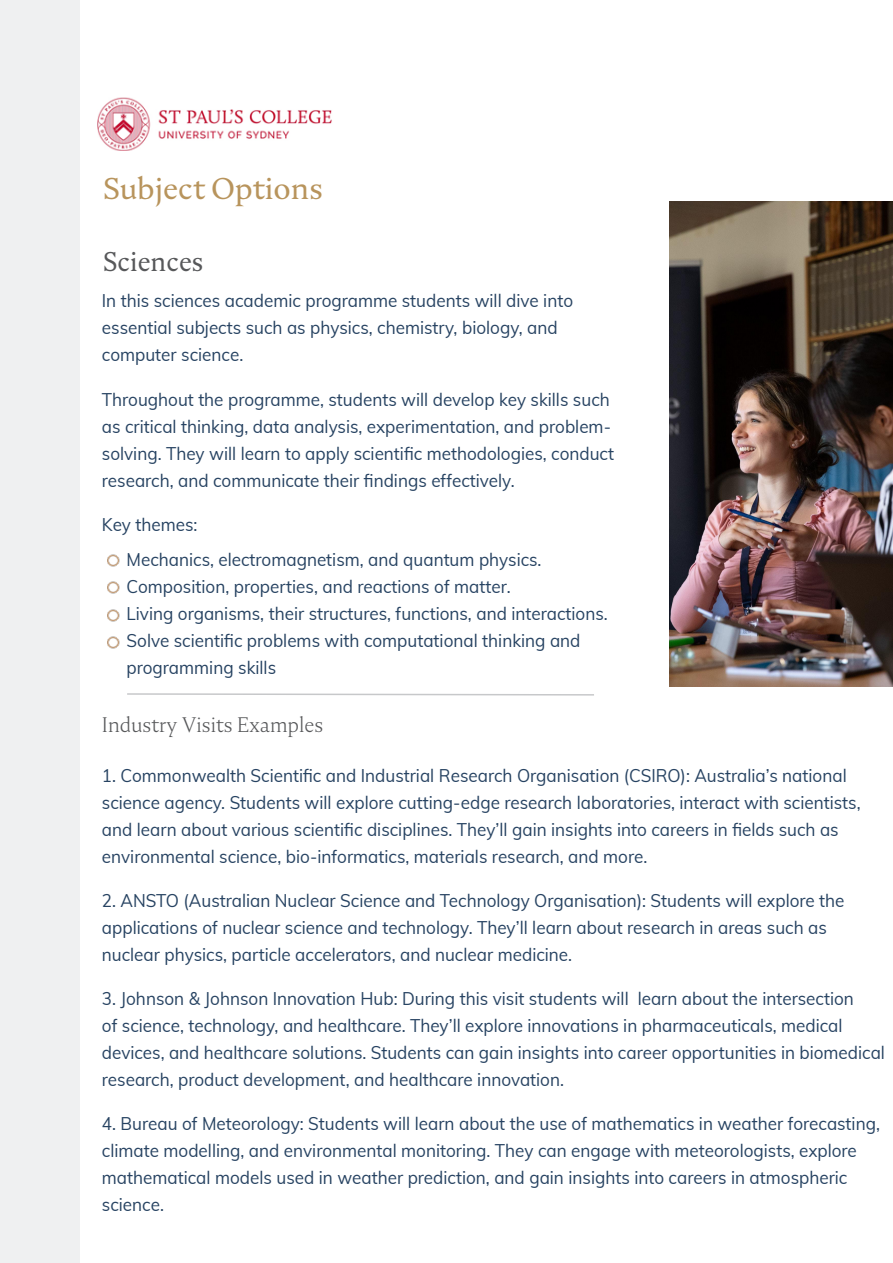
<style>
.page{position:relative;width:893px;height:1263px;background:#fff}
.page>*{position:absolute;margin:0;border:0;box-sizing:border-box;transform-origin:0 0}
.t1{font:30px "Nocturne Serif";color:#b8945c}
.t2{font:27px "Nocturne Serif";color:#57585a;scale:.95 1}
.t3{font:300 21px "Nocturne Serif";color:#57585a;scale:.95 1}
.t4{font:18px/27px "Muli";color:#274362;scale:.95 1}
</style>
<div class="page">
<img style="left:98px;top:98px;width:234px;height:53px">
<div style="left:0;top:0;width:79px;height:1263px;background:#eff0f1"></div>
<img style="left:670px;top:202px;width:223px;height:484px">
<img style="left:107px;top:554px;width:13px;height:13px">
<img style="left:107px;top:581px;width:13px;height:13px">
<img style="left:107px;top:609px;width:13px;height:13px">
<img style="left:107px;top:636px;width:13px;height:13px">
<svg style="left:127px;top:693px;width:467px;height:3px"></svg>
<h1 class="t1" style="left:103px;top:169px;width:222px">Subject Options</h1>
<h2 class="t2" style="left:103px;top:244px;width:108px">Sciences</h2>
<p class="t4" style="left:102px;top:287px;width:497px">In this sciences academic programme students will dive into essential subjects such as physics, chemistry, biology, and computer science.</p>
<p class="t4" style="left:102px;top:385px;width:541px">Throughout the programme, students will develop key skills such as critical thinking, data analysis, experimentation, and problem&shy;solving. They will learn to apply scientific methodologies, conduct research, and communicate their findings effectively.</p>
<p class="t4" style="left:127px;top:505px;width:438px;line-height:35.8px;text-indent:-25px">Key themes:<br>Mechanics, electromagnetism, and quantum physics.</p>
<p class="t4" style="left:127px;top:572px;width:508px">Composition, properties, and reactions of matter.<br>Living organisms, their structures, functions, and interactions.<br>Solve scientific problems with computational thinking and programming skills</p>
<p class="t3" style="left:102px;top:711px;width:235px">Industry Visits Examples</p>
<p class="t4" style="left:102px;top:761px;width:800px">1. Commonwealth Scientific and Industrial Research Organisation (CSIRO): Australia’s national science agency. Students will explore cutting-edge research laboratories, interact with scientists, and learn about various scientific disciplines. They’ll gain insights into careers in fields such as environmental science, bio-informatics, materials research, and more.</p>
<p class="t4" style="left:102px;top:886px;width:783px">2. ANSTO (Australian Nuclear Science and Technology Organisation): Students will explore the applications of nuclear science and technology. They’ll learn about research in areas such as nuclear physics, particle accelerators, and nuclear medicine.</p>
<p class="t4" style="left:102px;top:984px;width:826px">3. Johnson &amp; Johnson Innovation Hub: During this visit students will learn about the intersection<br>of science, technology, and healthcare. They’ll explore innovations in pharmaceuticals, medical devices, and healthcare solutions. Students can gain insights into career opportunities in biomedical research, product development, and healthcare innovation.</p>
<p class="t4" style="left:102px;top:1109px;width:820px">4. Bureau of Meteorology: Students will learn about the use of mathematics in weather forecasting, climate modelling, and environmental monitoring. They can engage with meteorologists, explore mathematical models used in weather prediction, and gain insights into careers in atmospheric science.</p>
</div>
